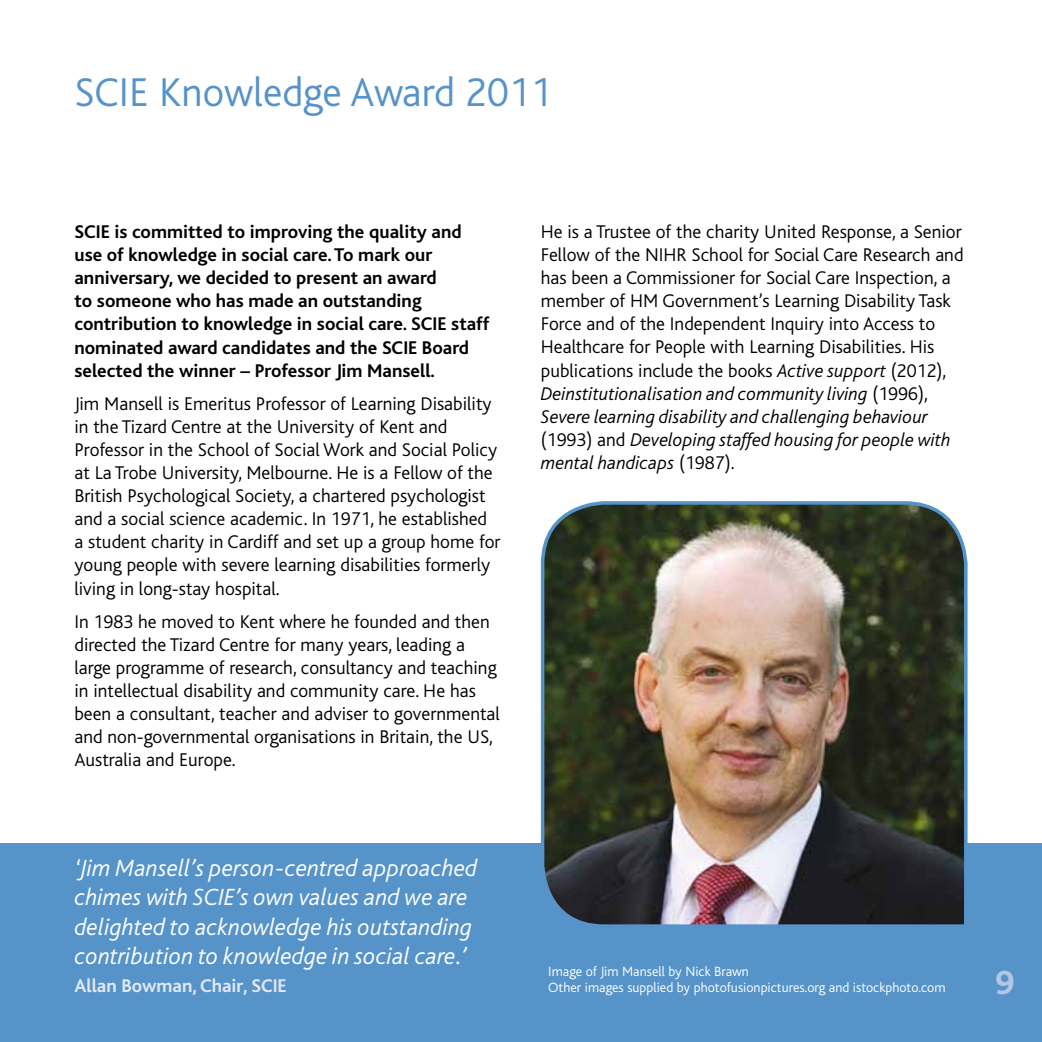
<style>
.page{position:relative;width:1042px;height:1042px;background:#fff}
.page>*{position:absolute;margin:0;border:0;box-sizing:border-box;transform-origin:0 0}
.t1{font:300 42px "Bliss";color:#5693c9}
.t2{font:800 35px "Bliss";color:#b3c7e4}
.t3{font:italic 300 24.5px/29.4px "Bliss";color:#fff}
.t4{font:300 19.25px/23.1px "Bliss";color:#000}
.t5{font:700 19.25px/23.1px "Bliss";color:#000}
.t6{font:700 19.25px "Bliss";color:#e2e8f5}
.t7{font:300 14px/16.8px "Bliss";color:#fff}
.s1{font-style:italic}
</style>
<div class="page">
<div style="left:0;top:843px;width:1042px;height:199px;background:#5693c9"></div>
<img style="left:540px;top:501px;width:428px;height:424px">
<h1 class="t1" style="left:74px;top:71px;width:479px">SCIE Knowledge Award 2011</h1>
<p class="t5" style="left:74px;top:220px;width:416px">SCIE is committed to improving the quality and use of knowledge in social care. To mark our anniversary, we decided to present an award<br>to someone who has made an outstanding contribution to knowledge in social care. SCIE staff nominated award candidates and the SCIE Board selected the winner – Professor Jim Mansell.</p>
<p class="t4" style="left:74px;top:392px;width:427px">Jim Mansell is Emeritus Professor of Learning Disability in the Tizard Centre at the University of Kent and Professor in the School of Social Work and Social Policy at La Trobe University, Melbourne. He is a Fellow of the British Psychological Society, a chartered psychologist and a social science academic. In 1971, he established a student charity in Cardiff and set up a group home for young people with severe learning disabilities formerly living in long-stay hospital.</p>
<p class="t4" style="left:74px;top:610px;width:427px">In 1983 he moved to Kent where he founded and then directed the Tizard Centre for many years, leading a large programme of research, consultancy and teaching in intellectual disability and community care. He has been a consultant, teacher and adviser to governmental and non-governmental organisations in Britain, the US, Australia and Europe.</p>
<p class="t3" style="left:74px;top:854px;width:405px">‘Jim Mansell’s person-centred approached chimes with SCIE’s own values and we are delighted to acknowledge his outstanding contribution to knowledge in social care.’</p>
<p class="t6" style="left:74px;top:976px;width:214px">Allan Bowman, Chair, SCIE</p>
<p class="t4" style="left:541px;top:220px;width:424px">He is a Trustee of the charity United Response, a Senior Fellow of the NIHR School for Social Care Research and has been a Commissioner for Social Care Inspection, a member of HM Government’s Learning Disability Task Force and of the Independent Inquiry into Access to Healthcare for People with Learning Disabilities. His publications include the books <span class="s1">Active support</span> (2012), <span class="s1">Deinstitutionalisation and community living</span> (1996), <span class="s1">Severe learning disability and challenging behaviour </span>(1993) and <span class="s1">Developing staffed housing for people with mental handicaps</span> (1987).</p>
<p class="t7" style="left:548px;top:963px;width:399px">Image of Jim Mansell by Nick Brawn<br>Other images supplied by photofusionpictures.org and istockphoto.com</p>
<h2 class="t2" style="left:995px;top:964px;width:21px">9</h2>
</div>
